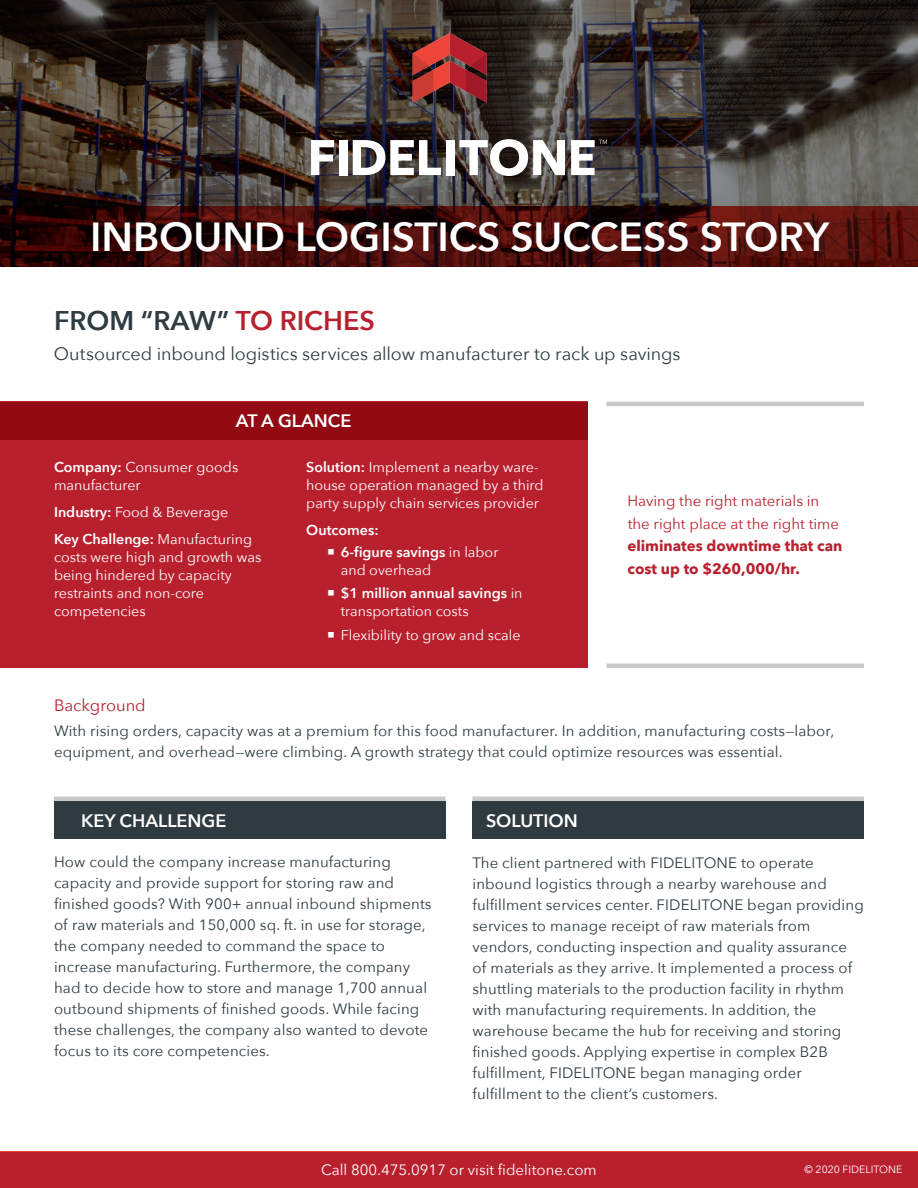
<style>
.page{position:relative;width:918px;height:1188px;background:#fff}
.page>*{position:absolute;margin:0;border:0;box-sizing:border-box;transform-origin:0 0}
.t1{font:600 40.5px "Avenir Next";color:#fff}
.t2{font:600 27px "Avenir Next";color:#2f3b41}
.t3{font:18px "Avenir Next";letter-spacing:-.005em;color:#2e3b41}
.t4{font:600 18px "Avenir Next";color:#fff}
.t5{font:16.5px "Avenir Next";color:#b9202e}
.t6{font:15px/21px "Avenir Next";letter-spacing:.01em;color:#2f3b41}
.t7{font:15px/22.5px "Avenir Next";color:#b9202e}
.t8{font:700 15px/22.5px "Avenir Next";color:#b9202e}
.t9{font:15px "Avenir Next";color:#fff}
.t10{font:14.25px/18px "Avenir Next";color:#fff}
.t11{font:600 14.25px/18px "Avenir Next";color:#fff}
.t12{font:10.5px "Avenir Next";color:#fff}
.s1{color:#b9202e}
.s2{font-weight:600}
.s3{font-weight:400}
</style>
<div class="page">
<img style="left:0;top:0;width:918px;height:267px">
<div style="left:0;top:1152px;width:918px;height:36px;background:#b9202e"></div>
<div style="left:0;top:402px;width:587px;height:266px;background:#b9202e"></div>
<hr style="left:606px;top:402px;width:258px;height:4px;background:#c8c9c9">
<div style="left:606px;top:663px;width:258px;height:5px;background:#c8c9c9"></div>
<div style="left:54px;top:801px;width:392px;height:38px;background:#2f3b41"></div>
<div style="left:0;top:402px;width:587px;height:38px;background:#920b13"></div>
<hr style="left:54px;top:797px;width:392px;height:4px;background:#c8c9c9">
<div style="left:473px;top:801px;width:391px;height:38px;background:#2f3b41"></div>
<hr style="left:473px;top:797px;width:391px;height:4px;background:#c8c9c9">
<img style="left:413px;top:103px;width:20px;height:14px">
<svg style="left:311px;top:140px;width:23px;height:35px"></svg>
<div style="left:339px;top:140px;width:9px;height:35px;background:#fff"></div>
<svg style="left:353px;top:140px;width:88px;height:35px"></svg>
<div style="left:446px;top:140px;width:9px;height:35px;background:#fff"></div>
<svg style="left:460px;top:139px;width:105px;height:37px"></svg>
<svg style="left:571px;top:140px;width:36px;height:35px"></svg>
<img style="left:466px;top:103px;width:21px;height:14px">
<svg style="left:413px;top:33px;width:74px;height:70px;background:#8d2c2d"></svg>
<h1 class="t1" style="left:90px;top:220px;width:740px">INBOUND LOGISTICS SUCCESS STORY</h1>
<h2 class="t2" style="left:54px;top:309px;width:323px">FROM “RAW” <span class="s1">TO RICHES</span></h2>
<p class="t3" style="left:54px;top:338px;width:628px">Outsourced inbound logistics services allow manufacturer to rack up savings</p>
<p class="t4" style="left:236px;top:414px;width:117px">AT A GLANCE</p>
<p class="t10" style="left:54px;top:458px;width:186px"><span class="s2">Company:</span> Consumer goods manufacturer</p>
<p class="t10" style="left:54px;top:498px;width:200px;line-height:27px"><span class="s2">Industry:</span> Food &amp; Beverage<br><span class="s2">Key Challenge:</span> Manufacturing</p>
<p class="t10" style="left:54px;top:548px;width:209px">costs were high and growth was being hindered by capacity restraints and non-core competencies</p>
<p class="t10" style="left:306px;top:458px;width:239px"><span class="s2">Solution:</span> Implement a nearby ware&shy;house operation managed by a third party supply chain services provider</p>
<p class="t11" style="left:306px;top:523px;width:74px">Outcomes:</p>
<p class="t10" style="left:341px;top:542px;width:159px;text-indent:-13px">○ <span class="s2">6-figure savings</span> in labor and overhead</p>
<p class="t11" style="left:341px;top:584px;width:183px;text-indent:-13px">○ $1 million annual savings <span class="s3">in transportation costs</span></p>
<p class="t10" style="left:327px;top:625px;width:195px">○ Flexibility to grow and scale</p>
<p class="t7" style="left:627px;top:489px;width:213px">Having the right materials in the right place at the right time</p>
<p class="t8" style="left:627px;top:536px;width:217px">eliminates downtime that can cost up to $260,000/hr.</p>
<p class="t5" style="left:54px;top:691px;width:93px">Background</p>
<p class="t6" style="left:54px;top:719px;width:782px">With rising orders, capacity was at a premium for this food manufacturer. In addition, manufacturing costs—labor, equipment, and overhead—were climbing. A growth strategy that could optimize resources was essential.</p>
<p class="t4" style="left:81px;top:813px;width:147px">KEY CHALLENGE</p>
<p class="t6" style="left:54px;top:851px;width:379px">How could the company increase manufacturing capacity and provide support for storing raw and finished goods? With 900+ annual inbound shipments of raw materials and 150,000 sq. ft. in use for storage, the company needed to command the space to increase manufacturing. Furthermore, the company had to decide how to store and manage 1,700 annual outbound shipments of finished goods. While facing these challenges, the company also wanted to devote focus to its core competencies.</p>
<p class="t4" style="left:486px;top:813px;width:93px">SOLUTION</p>
<p class="t6" style="left:472px;top:851px;width:393px">The client partnered with FIDELITONE to operate inbound logistics through a nearby warehouse and fulfillment services center. FIDELITONE began providing services to manage receipt of raw materials from vendors, conducting inspection and quality assurance of materials as they arrive. It implemented a process of shuttling materials to the production facility in rhythm with manufacturing requirements. In addition, the warehouse became the hub for receiving and storing finished goods. Applying expertise in complex B2B fulfillment, FIDELITONE began managing order fulfillment to the client’s customers.</p>
<p class="t9" style="left:321px;top:1157px;width:277px">Call 800.475.0917 or visit fidelitone.com</p>
<p class="t12" style="left:805px;top:1161px;width:99px">© 2020 FIDELITONE</p>
</div>
